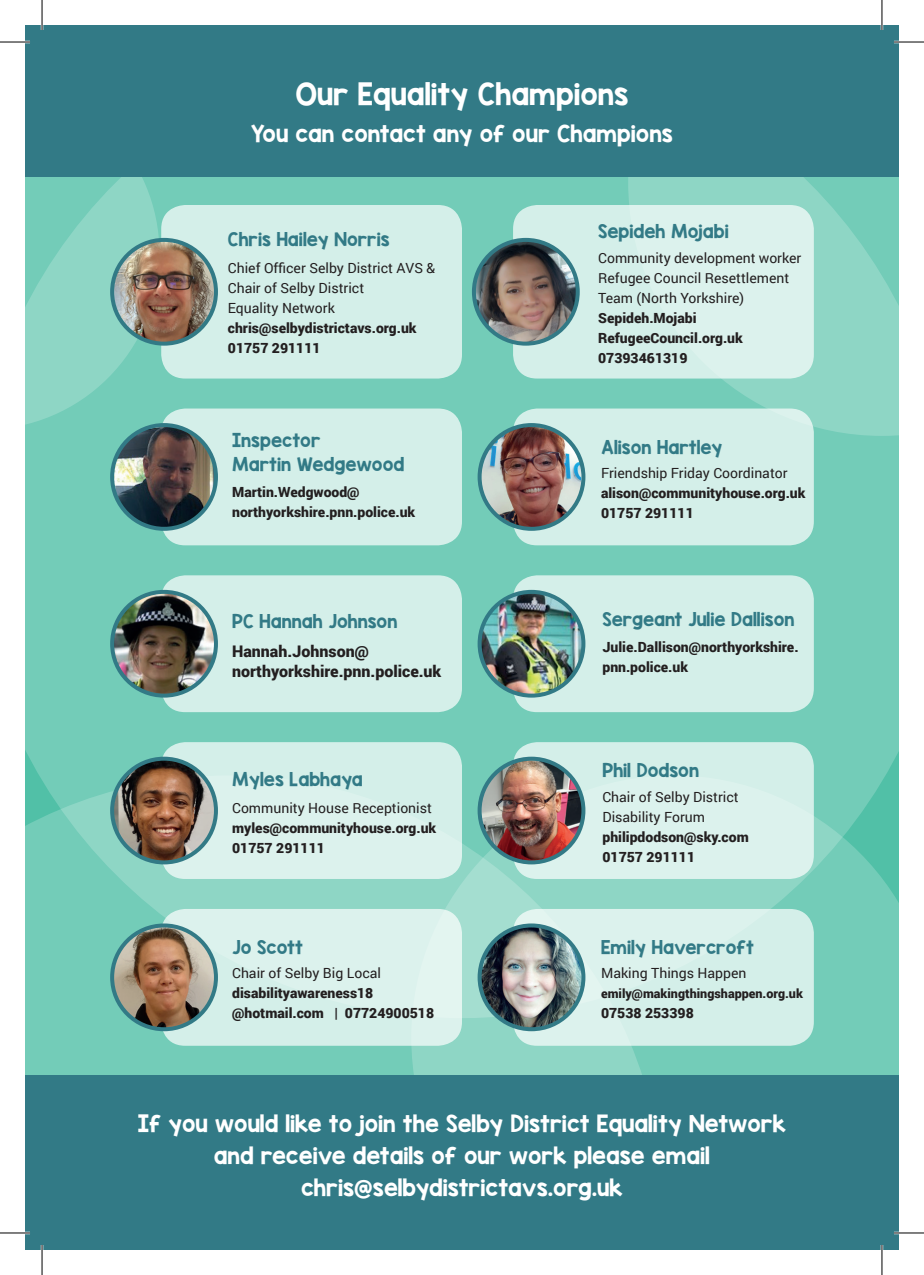
<style>
.page{position:relative;width:924px;height:1275px;background:#fff}
.page>*{position:absolute;margin:0;border:0;box-sizing:border-box;transform-origin:0 0}
.t1{font:26px "KG Blank Space Solid";color:#fff}
.t2{font:20px/32px "KG Blank Space Solid";color:#fff;text-align:center}
.t3{font:16px/24px "KG Blank Space Solid";color:#327a86}
.t4{font:900 16px/20px "Roboto";color:#231f20}
.t5{font:900 14px/20px "Roboto";color:#231f20}
.t6{font:14px/20px "Roboto";color:#231f20}
.t7{font:900 12.6px "Roboto";color:#231f20}
</style>
<div class="page">
<div style="left:25px;top:177px;width:873px;height:598px;background:#73ccb8"></div>
<svg style="left:628px;top:177px;width:270px;height:259px;background:#87d3c1"></svg>
<svg style="left:663px;top:775px;width:235px;height:300px;background:#74ccb8"></svg>
<svg style="left:25px;top:775px;width:638px;height:300px;background:#80d0be"></svg>
<svg style="left:25px;top:177px;width:134px;height:252px;background:#83d1bf"></svg>
<div style="left:25px;top:25px;width:873px;height:152px;background:#327a86"></div>
<div style="left:25px;top:1075px;width:873px;height:175px;background:#327a86"></div>
<div style="left:161px;top:205px;width:301px;height:173px;background:#d4efe9;border-radius:24px"></div>
<img style="left:112px;top:240px;width:104px;height:104px;border-radius:52px">
<div style="left:110px;top:238px;width:108px;height:108px;border:4px solid #327a86;border-radius:50%"></div>
<div style="left:161px;top:909px;width:301px;height:136px;background:#dcf2ed;border-radius:24px"></div>
<img style="left:112px;top:925px;width:104px;height:104px;border-radius:52px">
<div style="left:110px;top:923px;width:108px;height:108px;border:4px solid #327a86;border-radius:50%"></div>
<div style="left:513px;top:909px;width:300px;height:136px;background:#d4efe9;border-radius:24px"></div>
<img style="left:479px;top:925px;width:104px;height:104px;border-radius:52px">
<div style="left:477px;top:923px;width:108px;height:108px;border:4px solid #327a86;border-radius:50%"></div>
<div style="left:513px;top:205px;width:300px;height:173px;background:#dcf2ed;border-radius:24px"></div>
<img style="left:473px;top:240px;width:104px;height:104px;border-radius:52px">
<div style="left:471px;top:238px;width:108px;height:108px;border:4px solid #327a86;border-radius:50%"></div>
<div style="left:513px;top:408px;width:300px;height:137px;background:#d4efe9;border-radius:24px"></div>
<img style="left:479px;top:425px;width:102px;height:104px">
<div style="left:477px;top:423px;width:108px;height:108px;border:4px solid #327a86;border-radius:50%"></div>
<div style="left:161px;top:742px;width:301px;height:137px;background:#dcf2ed;border-radius:24px"></div>
<img style="left:112px;top:758px;width:104px;height:104px;border-radius:52px">
<div style="left:110px;top:756px;width:108px;height:108px;border:4px solid #327a86;border-radius:50%"></div>
<div style="left:161px;top:408px;width:301px;height:137px;background:#d4efe9;border-radius:24px"></div>
<img style="left:112px;top:425px;width:104px;height:104px;border-radius:52px">
<div style="left:110px;top:423px;width:108px;height:108px;border:4px solid #327a86;border-radius:50%"></div>
<div style="left:513px;top:575px;width:300px;height:137px;background:#d4efe9;border-radius:24px"></div>
<img style="left:479px;top:593px;width:104px;height:102px">
<div style="left:477px;top:590px;width:108px;height:107px;border:4px solid #327a86;border-radius:50%"></div>
<div style="left:161px;top:575px;width:301px;height:137px;background:#d4efe9;border-radius:24px"></div>
<img style="left:113px;top:593px;width:103px;height:102px">
<div style="left:110px;top:590px;width:108px;height:107px;border:4px solid #327a86;border-radius:50%"></div>
<div style="left:513px;top:742px;width:300px;height:137px;background:#dcf2ed;border-radius:24px"></div>
<img style="left:479px;top:758px;width:104px;height:104px;border-radius:52px">
<div style="left:477px;top:756px;width:108px;height:108px;border:4px solid #327a86;border-radius:50%"></div>
<hr style="left:0;top:41px;width:30px;height:2px;background:#fff">
<hr style="left:893px;top:41px;width:30px;height:2px;background:#fff">
<hr style="left:0;top:1231px;width:30px;height:3px;background:#fff">
<hr style="left:893px;top:1231px;width:30px;height:3px;background:#fff">
<hr style="left:41px;top:0;width:2px;height:30px;background:#fff">
<hr style="left:41px;top:1245px;width:2px;height:30px;background:#fff">
<hr style="left:880px;top:0;width:2px;height:30px;background:#fff">
<hr style="left:880px;top:1245px;width:2px;height:30px;background:#fff">
<hr style="left:0;top:42px;width:30px;height:1px;background:#000">
<hr style="left:893px;top:42px;width:30px;height:1px;background:#000">
<hr style="left:0;top:1232px;width:30px;height:1px;background:#000">
<hr style="left:893px;top:1232px;width:30px;height:1px;background:#000">
<hr style="left:42px;top:0;width:1px;height:30px;background:#000">
<hr style="left:42px;top:1245px;width:1px;height:30px;background:#000">
<hr style="left:881px;top:0;width:1px;height:30px;background:#000">
<hr style="left:881px;top:1245px;width:1px;height:30px;background:#000">
<h1 class="t1" style="left:295px;top:76px;width:334px">Our Equality Champions</h1>
<h2 class="t2" style="left:251px;top:118px;width:423px">You can contact any of our Champions</h2>
<p class="t3" style="left:228px;top:227px;width:163px">Chris Hailey Norris</p>
<p class="t6" style="left:228px;top:257px;width:209px">Chief Officer Selby District AVS &amp;<br>Chair of Selby District<br>Equality Network</p>
<p class="t5" style="left:228px;top:317px;width:190px">chris@selbydistrictavs.org.uk<br>01757 291111</p>
<p class="t3" style="left:232px;top:428px;width:174px">Inspector<br>Martin Wedgewood</p>
<p class="t5" style="left:232px;top:481px;width:184px">Martin.Wedgwood@ northyorkshire.pnn.police.uk</p>
<p class="t3" style="left:232px;top:609px;width:167px">PC Hannah Johnson</p>
<p class="t4" style="left:232px;top:640px;width:211px">Hannah.Johnson@ northyorkshire.pnn.police.uk</p>
<p class="t3" style="left:232px;top:767px;width:132px">Myles Labhaya</p>
<p class="t6" style="left:232px;top:797px;width:201px">Community House Receptionist</p>
<p class="t5" style="left:232px;top:817px;width:205px">myles@communityhouse.org.uk<br>01757 291111</p>
<p class="t3" style="left:232px;top:935px;width:72px">Jo Scott</p>
<p class="t6" style="left:232px;top:962px;width:150px">Chair of Selby Big Local</p>
<p class="t5" style="left:232px;top:982px;width:203px">disabilityawareness18 @hotmail.com | 07724900518</p>
<p class="t3" style="left:598px;top:219px;width:132px">Sepideh Mojabi</p>
<p class="t6" style="left:598px;top:247px;width:204px">Community development worker<br>Refugee Council Resettlement<br>Team (North Yorkshire)</p>
<p class="t5" style="left:598px;top:307px;width:146px">Sepideh.Mojabi<br>RefugeeCouncil.org.uk<br>07393461319</p>
<p class="t3" style="left:600px;top:435px;width:123px">Alison Hartley</p>
<p class="t6" style="left:600px;top:462px;width:188px">Friendship Friday Coordinator</p>
<p class="t5" style="left:600px;top:482px;width:206px">alison@communityhouse.org.uk<br>01757 291111</p>
<p class="t3" style="left:602px;top:607px;width:193px">Sergeant Julie Dallison</p>
<p class="t5" style="left:602px;top:636px;width:197px">Julie.Dallison@northyorkshire. pnn.police.uk</p>
<p class="t3" style="left:602px;top:758px;width:98px">Phil Dodson</p>
<p class="t6" style="left:602px;top:786px;width:138px">Chair of Selby District<br>Disability Forum</p>
<p class="t5" style="left:602px;top:826px;width:148px">philipdodson@sky.com<br>01757 291111</p>
<p class="t3" style="left:600px;top:935px;width:154px">Emily Havercroft</p>
<p class="t6" style="left:600px;top:962px;width:147px">Making Things Happen</p>
<p class="t7" style="left:600px;top:984px;width:203px">emily@makingthingshappen.org.uk</p>
<p class="t5" style="left:600px;top:1002px;width:94px">07538 253398</p>
<h2 class="t2" style="left:138px;top:1107px;width:649px">If you would like to join the Selby District Equality Network and receive details of our work please email chris@selbydistrictavs.org.uk</h2>
</div>
